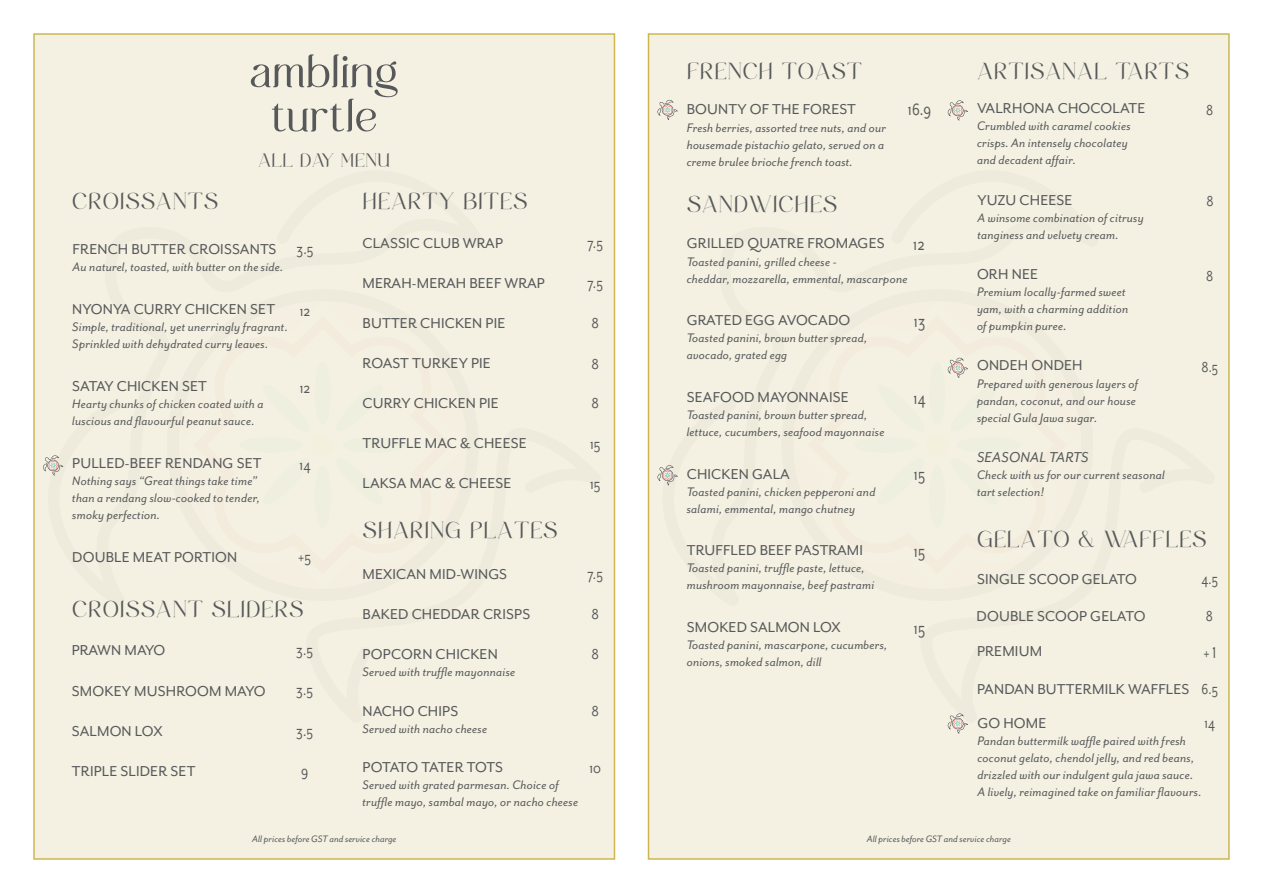
<style>
.page{position:relative;width:1263px;height:893px;background:#fff}
.page>*{position:absolute;margin:0;border:0;box-sizing:border-box;transform-origin:0 0}
.t1{font:20.25px "Fugi";letter-spacing:.035em;color:#57585a}
.t2{font:18.75px "Mr Eaves San OT";letter-spacing:.01em;color:#57585a;scale:.8 1}
.t3{font:16.5px/33.8px "Mr Eaves San OT";letter-spacing:.01em;color:#57585a}
.t4{font:16.5px "Mr Eaves San OT";letter-spacing:.01em;color:#57585a;scale:.85 1}
.t5{font:16.5px "Mr Eaves San OT";letter-spacing:-.03em;color:#57585a}
.t6{font:italic 16.5px "Mr Eaves San OT";letter-spacing:.01em;color:#57585a}
.t7{font:16.5px "Mr Eaves San OT";letter-spacing:.01em;color:#57585a;scale:.8 1}
.t8{font:16.5px "Fugi";letter-spacing:.025em;color:#57585a}
.t9{font:16.5px "Mr Eaves San OT";letter-spacing:-.04em;color:#57585a}
.t10{font:italic 14.25px/17.1px "Mr Eaves San OT";letter-spacing:.01em;color:#57585a}
.t11{font:italic 10.8px "Mr Eaves San OT";color:#57585a}
.s1{font-size:24.75px}
</style>
<div class="page">
<div style="left:33px;top:33px;width:582px;height:827px;background:#f4f1e2;border:2px solid #ccb751"></div>
<div style="left:648px;top:33px;width:582px;height:827px;background:#f4f1e2;border:2px solid #ccb751"></div>
<svg style="left:43px;top:455px;width:20px;height:21px"></svg>
<svg style="left:947px;top:713px;width:21px;height:21px"></svg>
<svg style="left:947px;top:358px;width:21px;height:20px"></svg>
<svg style="left:947px;top:100px;width:21px;height:21px"></svg>
<svg style="left:657px;top:100px;width:21px;height:20px"></svg>
<svg style="left:657px;top:465px;width:21px;height:20px"></svg>
<svg style="left:614px;top:34px;width:1px;height:21px"></svg>
<hr style="left:33px;top:34px;width:2px;height:21px;background:#231f20">
<hr style="left:52px;top:34px;width:2px;height:21px;background:#231f20">
<svg style="left:251px;top:34px;width:147px;height:98px"></svg>
<hr style="left:957px;top:34px;width:2px;height:21px;background:#231f20">
<hr style="left:1228px;top:34px;width:2px;height:21px;background:#231f20">
<svg style="left:648px;top:34px;width:1px;height:21px"></svg>
<hr style="left:976px;top:34px;width:2px;height:21px;background:#231f20">
<p class="t8" style="left:258px;top:149px;width:133px">ALL DAY MENU</p>
<h1 class="t1" style="left:72px;top:188px;width:147px">CROISSANTS</h1>
<p class="t3" style="left:73px;top:232px;width:242px">FRENCH BUTTER CROISSANTS 3.5</p>
<p class="t10" style="left:73px;top:258px;width:212px">Au naturel, toasted, with butter on the side.</p>
<p class="t3" style="left:72px;top:292px;width:204px">NYONYA CURRY CHICKEN SET</p>
<p class="t4" style="left:300px;top:301px;width:14px">12</p>
<p class="t10" style="left:72px;top:318px;width:217px">Simple, traditional, yet unerringly fragrant.<br>Sprinkled with dehydrated curry leaves.</p>
<p class="t3" style="left:72px;top:369px;width:136px">SATAY CHICKEN SET</p>
<p class="t4" style="left:300px;top:379px;width:14px">12</p>
<p class="t10" style="left:72px;top:395px;width:193px">Hearty chunks of chicken coated with a luscious and flavourful peanut sauce.</p>
<p class="t3" style="left:72px;top:446px;width:191px">PULLED-BEEF RENDANG SET</p>
<p class="t4" style="left:299px;top:456px;width:15px">14</p>
<p class="t10" style="left:72px;top:472px;width:189px">Nothing says “Great things take time” than a rendang slow-cooked to tender, smoky perfection.</p>
<p class="t3" style="left:72px;top:541px;width:166px">DOUBLE MEAT PORTION</p>
<p class="t4" style="left:298px;top:548px;width:17px">+5</p>
<h1 class="t1" style="left:72px;top:596px;width:233px">CROISSANT SLIDERS</h1>
<p class="t9" style="left:72px;top:641px;width:95px">PRAWN MAYO</p>
<p class="t4" style="left:296px;top:641px;width:21px">3.5</p>
<p class="t3" style="left:72px;top:674px;width:195px">SMOKEY MUSHROOM MAYO</p>
<p class="t4" style="left:296px;top:681px;width:21px">3.5</p>
<p class="t3" style="left:72px;top:714px;width:92px">SALMON LOX</p>
<p class="t4" style="left:296px;top:721px;width:21px">3.5</p>
<p class="t3" style="left:72px;top:755px;width:125px">TRIPLE SLIDER SET</p>
<p class="t4" style="left:301px;top:762px;width:10px">9</p>
<h1 class="t1" style="left:362px;top:188px;width:167px">HEARTY BITES</h1>
<p class="t3" style="left:362px;top:227px;width:142px">CLASSIC CLUB WRAP</p>
<p class="t4" style="left:587px;top:234px;width:20px">7.5</p>
<p class="t3" style="left:362px;top:266px;width:184px">MERAH-MERAH BEEF WRAP</p>
<p class="t4" style="left:587px;top:274px;width:20px">7.5</p>
<p class="t3" style="left:362px;top:306px;width:144px">BUTTER CHICKEN PIE</p>
<p class="t4" style="left:591px;top:314px;width:10px">8</p>
<p class="t3" style="left:362px;top:346px;width:130px">ROAST TURKEY PIE</p>
<p class="t4" style="left:591px;top:355px;width:10px">8</p>
<p class="t3" style="left:362px;top:387px;width:138px">CURRY CHICKEN PIE</p>
<p class="t4" style="left:591px;top:394px;width:10px">8</p>
<p class="t3" style="left:362px;top:426px;width:166px">TRUFFLE MAC &amp; CHEESE</p>
<p class="t4" style="left:590px;top:435px;width:14px">15</p>
<p class="t3" style="left:362px;top:467px;width:151px">LAKSA MAC &amp; CHEESE</p>
<p class="t4" style="left:590px;top:475px;width:14px">15</p>
<h1 class="t1" style="left:362px;top:517px;width:197px">SHARING PLATES</h1>
<p class="t3" style="left:362px;top:557px;width:146px">MEXICAN MID-WINGS</p>
<p class="t4" style="left:587px;top:565px;width:20px">7.5</p>
<p class="t3" style="left:362px;top:597px;width:169px">BAKED CHEDDAR CRISPS</p>
<p class="t4" style="left:591px;top:605px;width:10px">8</p>
<p class="t3" style="left:362px;top:637px;width:137px">POPCORN CHICKEN</p>
<p class="t4" style="left:591px;top:645px;width:10px">8</p>
<p class="t10" style="left:362px;top:664px;width:154px">Served with truffle mayonnaise</p>
<p class="t3" style="left:362px;top:694px;width:97px">NACHO CHIPS</p>
<p class="t4" style="left:591px;top:702px;width:10px">8</p>
<p class="t10" style="left:362px;top:720px;width:126px">Served with nacho cheese</p>
<p class="t5" style="left:362px;top:758px;width:142px">POTATO TATER TOTS</p>
<p class="t4" style="left:589px;top:759px;width:15px">10</p>
<p class="t10" style="left:362px;top:777px;width:217px">Served with grated parmesan. Choice of truffle mayo, sambal mayo, or nacho cheese</p>
<h1 class="t1" style="left:687px;top:58px;width:177px">FRENCH TOAST</h1>
<p class="t3" style="left:687px;top:93px;width:171px">BOUNTY OF THE FOREST</p>
<h2 class="t2" style="left:908px;top:99px;width:31px">16.9</h2>
<p class="t10" style="left:687px;top:119px;width:201px">Fresh berries, assorted tree nuts, and our housemade pistachio gelato, served on a creme brulee brioche french toast.</p>
<h1 class="t1" style="left:687px;top:191px;width:152px">SANDWICHES</h1>
<p class="t3" style="left:687px;top:227px;width:199px">GRILLED QUATRE FROMAGES</p>
<h2 class="t2" style="left:913px;top:234px;width:16px">12</h2>
<p class="t10" style="left:687px;top:253px;width:222px">Toasted panini, grilled cheese -<br>cheddar, mozzarella, emmental, mascarpone</p>
<p class="t3" style="left:687px;top:303px;width:165px">GRATED EGG AVOCADO</p>
<h2 class="t2" style="left:914px;top:311px;width:16px">13</h2>
<p class="t10" style="left:687px;top:329px;width:182px">Toasted panini, brown butter spread, avocado, grated egg</p>
<p class="t3" style="left:687px;top:380px;width:163px">SEAFOOD MAYONNAISE</p>
<h2 class="t2" style="left:913px;top:388px;width:17px">14</h2>
<p class="t10" style="left:687px;top:406px;width:199px">Toasted panini, brown butter spread, lettuce, cucumbers, seafood mayonnaise</p>
<p class="t3" style="left:687px;top:457px;width:105px">CHICKEN GALA</p>
<h2 class="t2" style="left:914px;top:464px;width:16px">15</h2>
<p class="t10" style="left:687px;top:483px;width:190px">Toasted panini, chicken pepperoni and salami, emmental, mango chutney</p>
<p class="t3" style="left:687px;top:533px;width:178px">TRUFFLED BEEF PASTRAMI</p>
<h2 class="t2" style="left:914px;top:541px;width:16px">15</h2>
<p class="t10" style="left:687px;top:560px;width:189px">Toasted panini, truffle paste, lettuce, mushroom mayonnaise, beef pastrami</p>
<p class="t3" style="left:687px;top:610px;width:155px">SMOKED SALMON LOX</p>
<h2 class="t2" style="left:914px;top:618px;width:16px">15</h2>
<p class="t10" style="left:687px;top:636px;width:202px">Toasted panini, mascarpone, cucumbers, onions, smoked salmon, dill</p>
<h1 class="t1" style="left:977px;top:58px;width:214px">ARTISANAL TARTS</h1>
<p class="t3" style="left:977px;top:91px;width:170px">VALRHONA CHOCOLATE</p>
<p class="t7" style="left:1206px;top:101px;width:10px">8</p>
<p class="t10" style="left:977px;top:117px;width:155px">Crumbled with caramel cookies crisps. An intensely chocolatey and decadent affair.</p>
<p class="t3" style="left:977px;top:183px;width:97px">YUZU CHEESE</p>
<p class="t7" style="left:1206px;top:192px;width:10px">8</p>
<p class="t10" style="left:977px;top:209px;width:168px">A winsome combination of citrusy tanginess and velvety cream.</p>
<p class="t3" style="left:977px;top:257px;width:63px">ORH NEE</p>
<p class="t7" style="left:1206px;top:267px;width:10px">8</p>
<p class="t10" style="left:977px;top:283px;width:153px">Premium locally-farmed sweet yam, with a charming addition of pumpkin puree.</p>
<p class="t3" style="left:977px;top:349px;width:107px">ONDEH ONDEH</p>
<p class="t7" style="left:1201px;top:358px;width:22px">8.5</p>
<p class="t10" style="left:977px;top:375px;width:163px">Prepared with generous layers of pandan, coconut, and our house special Gula Jawa sugar.</p>
<p class="t6" style="left:977px;top:448px;width:113px">SEASONAL TARTS</p>
<p class="t10" style="left:977px;top:466px;width:189px">Check with us for our current seasonal tart selection!</p>
<h1 class="t1" style="left:977px;top:526px;width:231px">GELATO &amp; WAFFLES</h1>
<p class="t3" style="left:977px;top:563px;width:161px">SINGLE SCOOP GELATO</p>
<p class="t7" style="left:1201px;top:570px;width:22px">4.5</p>
<p class="t3" style="left:977px;top:599px;width:170px">DOUBLE SCOOP GELATO</p>
<p class="t7" style="left:1206px;top:607px;width:10px">8</p>
<p class="t3" style="left:977px;top:635px;width:67px">PREMIUM</p>
<p class="t4" style="left:1203px;top:644px;width:16px">+ <span class="s1">1</span></p>
<p class="t3" style="left:977px;top:673px;width:243px">PANDAN BUTTERMILK WAFFLES 6.5<br>GO HOME</p>
<p class="t7" style="left:1204px;top:714px;width:15px">14</p>
<p class="t10" style="left:977px;top:732px;width:226px">Pandan buttermilk waffle paired with fresh coconut gelato, chendol jelly, and red beans, drizzled with our indulgent gula jawa sauce.<br>A lively, reimagined take on familiar flavours.</p>
<p class="t11" style="left:252px;top:833px;width:146px">All prices before GST and service charge</p>
<p class="t11" style="left:867px;top:833px;width:146px">All prices before GST and service charge</p>
</div>
